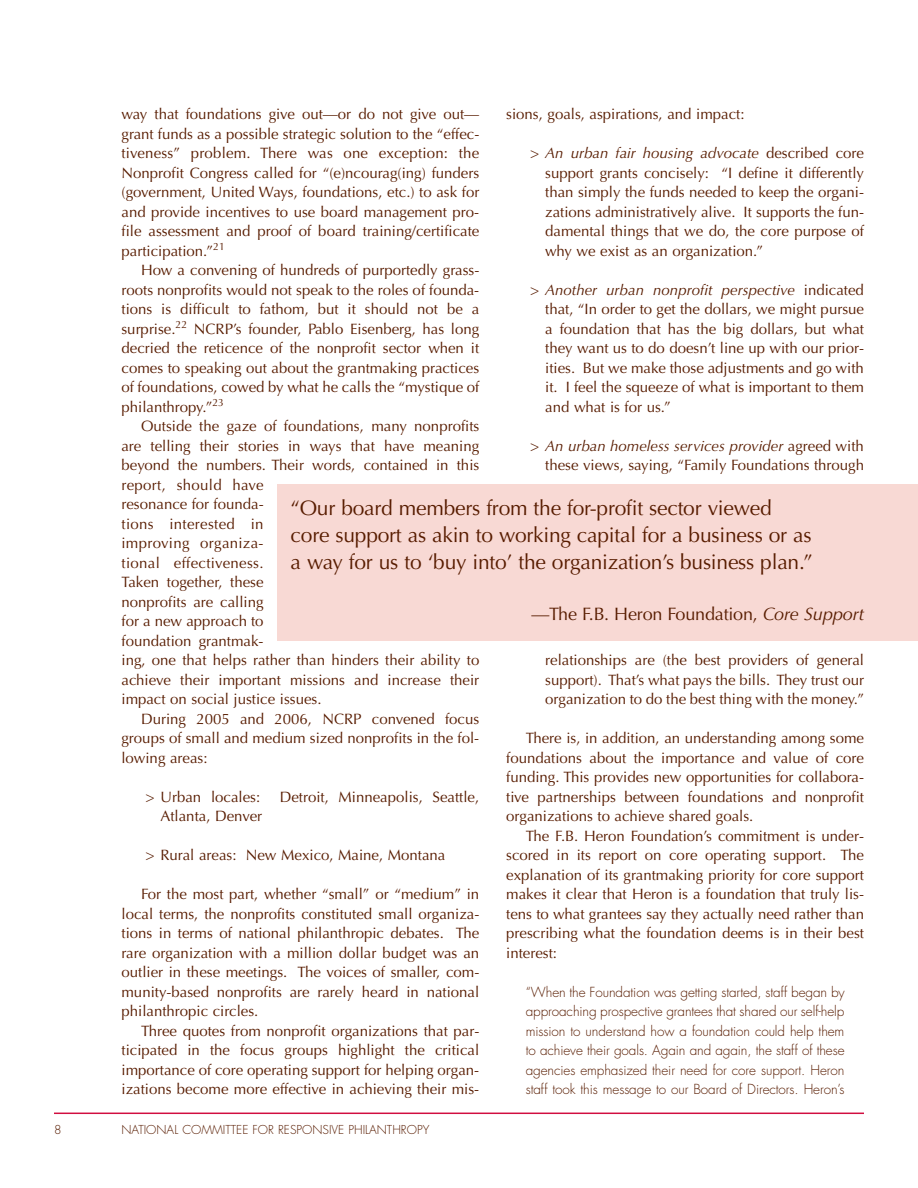
<style>
.page{position:relative;width:918px;height:1188px;background:#fff}
.page>*{position:absolute;margin:0;border:0;box-sizing:border-box;transform-origin:0 0}
.t1{font:21px/27px "Optima";letter-spacing:-.01em;color:#581c00}
.t2{font:18px "Optima";letter-spacing:-.01em;color:#581c00}
.t3{font:15px/19.5px "Optima";color:#581c00;text-align:justify}
.t4{font:300 13.5px/19.5px "Futura";letter-spacing:-.005em;color:#581c00;text-align:justify}
.t5{font:300 12px "Futura";color:#581c00}
.s1{font-style:italic}
</style>
<div class="page">
<hr style="left:54px;top:1113px;width:810px;height:1px;background:#d10e40">
<div style="left:277px;top:484px;width:641px;height:157px;background:#f8d9d4"></div>
<p class="t3" style="left:122px;top:106px;width:359px">way that foundations give out—or do not give out— grant funds as a possible strategic solution to the “effec&shy;tiveness” problem. There was one exception: the Nonprofit Congress called for “(e)ncourag(ing) funders (government, United Ways, foundations, etc.) to ask for and provide incentives to use board management pro&shy;file assessment and proof of board training/certificate participation.”<sup>21</sup></p>
<p class="t3" style="left:121px;top:262px;width:359px;text-indent:20px">How a convening of hundreds of purportedly grass&shy;roots nonprofits would not speak to the roles of founda&shy;tions is difficult to fathom, but it should not be a surprise.<sup>22</sup> NCRP’s founder, Pablo Eisenberg, has long decried the reticence of the nonprofit sector when it comes to speaking out about the grantmaking practices of foundations, cowed by what he calls the “mystique of philanthropy.”<sup>23</sup></p>
<p class="t3" style="left:121px;top:418px;width:359px;text-align:left;text-indent:20px">Outside the gaze of foundations, many nonprofits are telling their stories in ways that have meaning beyond the numbers. Their words, contained in this report, should have<br>resonance for founda-<br>tions interested in<br>improving organiza-<br>tional effectiveness.<br>Taken together, these<br>nonprofits are calling<br>for a new approach to<br>foundation grantmak-<br>ing, one that helps rather than hinders their ability to achieve their important missions and increase their impact on social justice issues.</p>
<p class="t3" style="left:122px;top:710px;width:359px;text-indent:20px">During 2005 and 2006, NCRP convened focus groups of small and medium sized nonprofits in the fol&shy;lowing areas:</p>
<p class="t3" style="left:146px;top:788px;width:116px">&gt; Urban locales:</p>
<p class="t3" style="left:280px;top:788px;width:201px">Detroit, Minneapolis, Seattle,</p>
<p class="t3" style="left:160px;top:808px;width:103px">Atlanta, Denver</p>
<p class="t3" style="left:146px;top:847px;width:301px">&gt; Rural areas: New Mexico, Maine, Montana</p>
<p class="t3" style="left:122px;top:886px;width:359px;text-indent:20px">For the most part, whether “small” or “medium” in local terms, the nonprofits constituted small organiza&shy;tions in terms of national philanthropic debates. The rare organization with a million dollar budget was an outlier in these meetings. The voices of smaller, com&shy;munity-based nonprofits are rarely heard in national philanthropic circles.</p>
<p class="t3" style="left:121px;top:1022px;width:359px;text-indent:20px">Three quotes from nonprofit organizations that par&shy;ticipated in the focus groups highlight the critical importance of core operating support for helping organ&shy;izations become more effective in achieving their mis-</p>
<p class="t3" style="left:506px;top:106px;width:240px">sions, goals, aspirations, and impact:</p>
<p class="t3" style="left:545px;top:145px;width:320px;text-indent:-15px">&gt; <span class="s1">An urban fair housing advocate</span> described core support grants concisely: “I define it differently than simply the funds needed to keep the organi&shy;zations administratively alive. It supports the fun&shy;damental things that we do, the core purpose of why we exist as an organization.”</p>
<p class="t3" style="left:545px;top:281px;width:320px;text-indent:-15px">&gt; <span class="s1">Another urban nonprofit perspective</span> indicated that, “In order to get the dollars, we might pursue a foundation that has the big dollars, but what they want us to do doesn’t line up with our prior&shy;ities. But we make those adjustments and go with it. I feel the squeeze of what is important to them and what is for us.”</p>
<p class="t3" style="left:530px;top:437px;width:335px;text-align:right">&gt; <span class="s1">An urban homeless services provider</span> agreed with these views, saying, “Family Foundations through</p>
<h1 class="t1" style="left:291px;top:497px;width:524px">“Our board members from the for-profit sector viewed core support as akin to working capital for a business or as a way for us to ‘buy into’ the organization’s business plan.”</h1>
<p class="t2" style="left:531px;top:606px;width:334px">—The F.B. Heron Foundation, <span class="s1">Core Support</span></p>
<p class="t3" style="left:545px;top:652px;width:320px">relationships are (the best providers of general support). That’s what pays the bills. They trust our organization to do the best thing with the money.”</p>
<p class="t3" style="left:506px;top:730px;width:359px;text-indent:20px">There is, in addition, an understanding among some foundations about the importance and value of core funding. This provides new opportunities for collabora&shy;tive partnerships between foundations and nonprofit organizations to achieve shared goals.</p>
<p class="t3" style="left:506px;top:827px;width:359px;text-indent:20px">The F.B. Heron Foundation’s commitment is under&shy;scored in its report on core operating support. The explanation of its grantmaking priority for core support makes it clear that Heron is a foundation that truly lis&shy;tens to what grantees say they actually need rather than prescribing what the foundation deems is in their best interest:</p>
<p class="t4" style="left:526px;top:983px;width:320px">“When the Foundation was getting started, staff began by approaching prospective grantees that shared our self-help mission to understand how a foundation could help them to achieve their goals. Again and again, the staff of these agencies emphasized their need for core support. Heron staff took this message to our Board of Directors. Heron’s</p>
<p class="t5" style="left:54px;top:1124px;width:9px">8</p>
<p class="t5" style="left:122px;top:1124px;width:309px">NATIONAL COMMITTEE FOR RESPONSIVE PHILANTHROPY</p>
</div>
